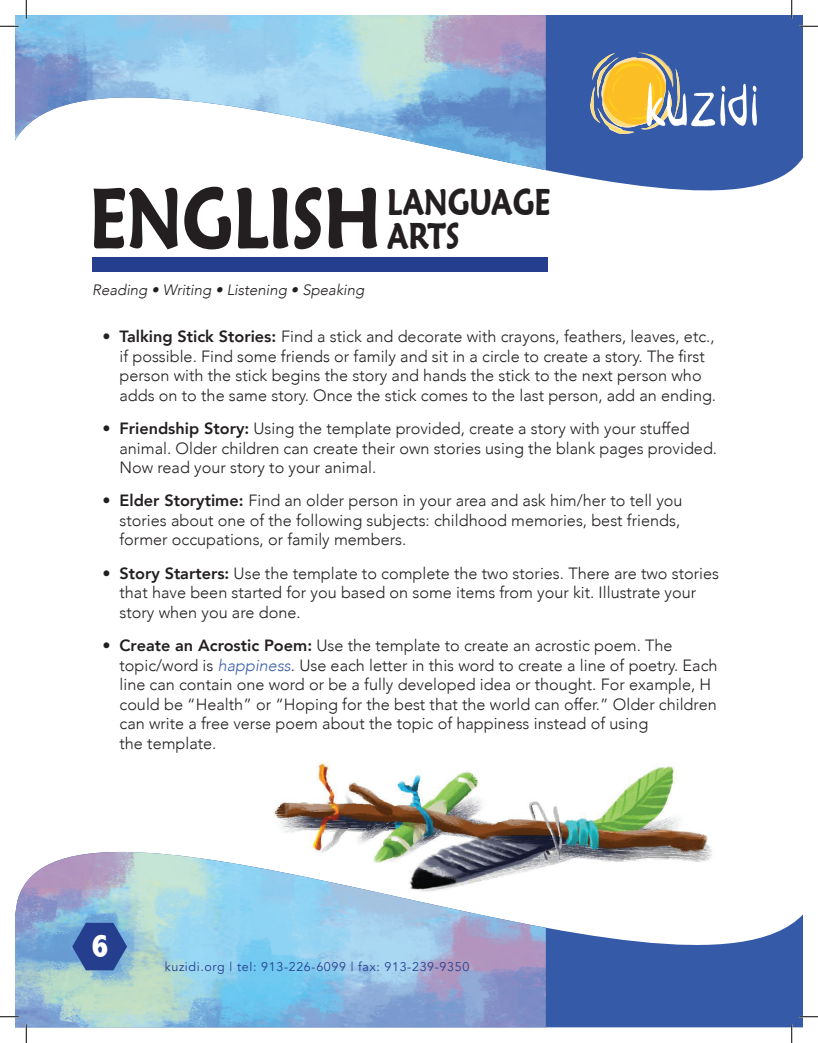
<style>
.page{position:relative;width:818px;height:1043px;background:#fff}
.page>*{position:absolute;margin:0;border:0;box-sizing:border-box;transform-origin:0 0}
.t1{font:600 85px "Maiandra GD";color:#231f20;scale:.79 1}
.t2{font:600 36.25px/33.8px "Maiandra GD";color:#231f20;scale:.79 1}
.t3{font:800 condensed 33.75px "Abadi";color:#fff}
.t4{font:300 16.25px/19.5px "Avenir";color:#231f20}
.t5{font:italic 300 15px "Avenir";color:#231f20}
.t6{font:12.5px "Avenir";letter-spacing:.05em;color:#253f8e}
.s1{font-weight:800}
.s2{font-style:italic;color:#3e61ad}
</style>
<div class="page">
<svg style="left:545px;top:15px;width:257px;height:257px;fill:#345aa8"></svg>
<img style="left:15px;top:15px;width:530px;height:155px">
<svg style="left:15px;top:915px;width:787px;height:113px;background:#5273b5"></svg>
<img style="left:15px;top:852px;width:531px;height:175px">
<div style="left:92px;top:257px;width:455px;height:14px;background:#253f8e"></div>
<svg style="left:590px;top:52px;width:166px;height:82px;background:#878e93"></svg>
<img style="left:252px;top:762px;width:479px;height:165px">
<div style="left:92px;top:259px;width:455px;height:13px;background:#253f8e"></div>
<svg style="left:72px;top:922px;width:55px;height:48px;background:#3c5da1"></svg>
<svg style="left:0;top:25px;width:19px;height:2px"></svg>
<svg style="left:799px;top:25px;width:19px;height:2px"></svg>
<svg style="left:0;top:1015px;width:19px;height:2px"></svg>
<svg style="left:799px;top:1015px;width:19px;height:2px"></svg>
<svg style="left:25px;top:0;width:2px;height:19px"></svg>
<svg style="left:25px;top:1024px;width:2px;height:18px"></svg>
<svg style="left:790px;top:0;width:2px;height:19px"></svg>
<svg style="left:790px;top:1024px;width:2px;height:18px"></svg>
<h1 class="t1" style="left:89px;top:166px;width:371px">ENGLISH</h1>
<h2 class="t2" style="left:387px;top:185px;width:208px">LANGUAGE<br>ARTS</h2>
<p class="t5" style="left:92px;top:281px;width:274px">Reading • Writing • Listening • Speaking</p>
<p class="t4" style="left:119px;top:327px;width:598px;text-indent:-17px"><span class="s1">• Talking Stick Stories:</span> Find a stick and decorate with crayons, feathers, leaves, etc., if possible. Find some friends or family and sit in a circle to create a story. The first person with the stick begins the story and hands the stick to the next person who adds on to the same story. Once the stick comes to the last person, add an ending.</p>
<p class="t4" style="left:119px;top:419px;width:599px;text-indent:-17px"><span class="s1">• Friendship Story:</span> Using the template provided, create a story with your stuffed animal. Older children can create their own stories using the blank pages provided.<br>Now read your story to your animal.</p>
<p class="t4" style="left:119px;top:491px;width:564px;text-indent:-17px"><span class="s1">• Elder Storytime:</span> Find an older person in your area and ask him/her to tell you stories about one of the following subjects: childhood memories, best friends, former occupations, or family members.</p>
<p class="t4" style="left:119px;top:563px;width:601px;text-indent:-17px"><span class="s1">• Story Starters:</span> Use the template to complete the two stories. There are two stories that have been started for you based on some items from your kit. Illustrate your story when you are done.</p>
<p class="t4" style="left:119px;top:635px;width:599px;text-indent:-17px"><span class="s1">• Create an Acrostic Poem:</span> Use the template to create an acrostic poem. The topic/word is <span class="s2">happiness</span>. Use each letter in this word to create a line of poetry. Each line can contain one word or be a fully developed idea or thought. For example, H could be “Health” or “Hoping for the best that the world can offer.” Older children can write a free verse poem about the topic of happiness instead of using<br>the template.</p>
<h3 class="t3" style="left:91px;top:926px;width:19px">6</h3>
<p class="t6" style="left:165px;top:958px;width:306px">kuzidi.org | tel: 913-226-6099 | fax: 913-239-9350</p>
</div>
